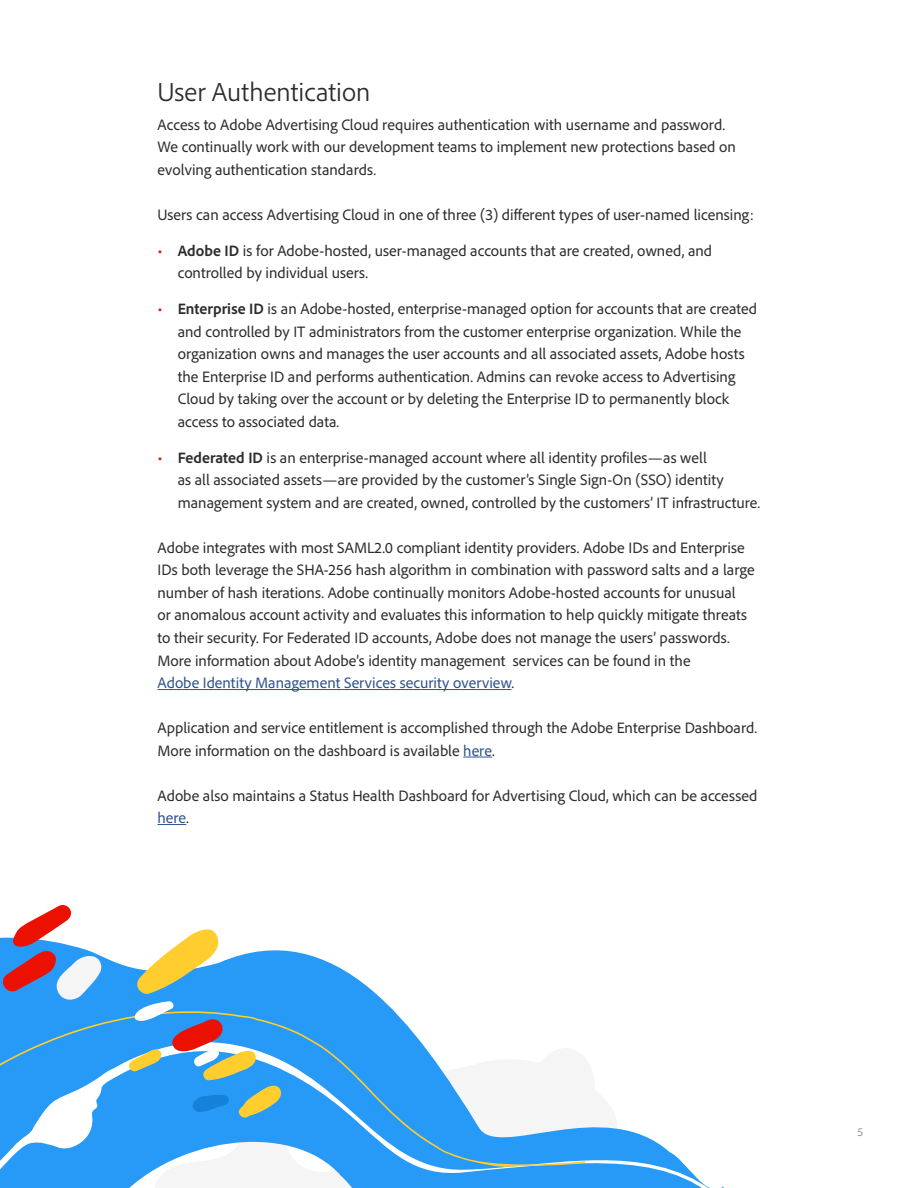
<style>
.page{position:relative;width:918px;height:1188px;background:#fff}
.page>*{position:absolute;margin:0;border:0;box-sizing:border-box;transform-origin:0 0}
.t1{font:300 27px "Adobe Clean";color:#2c2c2c}
.t2{font:15.75px/22.5px "Adobe Clean";color:#2c2c2c}
.t3{font:12px "Adobe Clean";color:#949598}
.s1{font-size:16.5px;color:#eb1000}
.s2{font-weight:700}
.s3{color:#2e538b}
</style>
<div class="page">
<hr style="left:158px;top:689px;width:354px;height:1px;background:#2e538b">
<svg style="left:463px;top:757px;width:29px;height:1px"></svg>
<svg style="left:158px;top:824px;width:28px;height:1px"></svg>
<svg style="left:0;top:950px;width:393px;height:60px;fill:#2799f6"></svg>
<svg style="left:0;top:1127px;width:724px;height:61px;fill:#2799f6"></svg>
<svg style="left:0;top:1010px;width:585px;height:160px;fill:#2799f6"></svg>
<svg style="left:136px;top:929px;width:83px;height:66px"></svg>
<svg style="left:0;top:905px;width:102px;height:95px"></svg>
<svg style="left:126px;top:1001px;width:156px;height:119px;background:#5b9fd2"></svg>
<h1 class="t1" style="left:158px;top:74px;width:214px">User Authentication</h1>
<p class="t2" style="left:158px;top:113px;width:580px">Access to Adobe Advertising Cloud requires authentication with username and password.<br>We continually work with our development teams to implement new protections based on evolving authentication standards.</p>
<p class="t2" style="left:158px;top:203px;width:598px">Users can access Advertising Cloud in one of three (3) different types of user-named licensing:</p>
<p class="t2" style="left:178px;top:239px;width:536px;text-indent:-20px"><span class="s1">•</span> <span class="s2">Adobe ID</span> is for Adobe-hosted, user-managed accounts that are created, owned, and controlled by individual users.</p>
<p class="t2" style="left:178px;top:297px;width:581px;text-indent:-20px"><span class="s1">•</span> <span class="s2">Enterprise ID</span> is an Adobe-hosted, enterprise-managed option for accounts that are created and controlled by IT administrators from the customer enterprise organization. While the organization owns and manages the user accounts and all associated assets, Adobe hosts the Enterprise ID and performs authentication. Admins can revoke access to Advertising Cloud by taking over the account or by deleting the Enterprise ID to permanently block access to associated data.</p>
<p class="t2" style="left:178px;top:446px;width:584px;text-indent:-20px"><span class="s1">•</span> <span class="s2">Federated ID</span> is an enterprise-managed account where all identity profiles—as well<br>as all associated assets—are provided by the customer’s Single Sign-On (SSO) identity management system and are created, owned, controlled by the customers’ IT infrastructure.</p>
<p class="t2" style="left:157px;top:536px;width:599px">Adobe integrates with most SAML2.0 compliant identity providers. Adobe IDs and Enterprise IDs both leverage the SHA-256 hash algorithm in combination with password salts and a large number of hash iterations. Adobe continually monitors Adobe-hosted accounts for unusual<br>or anomalous account activity and evaluates this information to help quickly mitigate threats to their security. For Federated ID accounts, Adobe does not manage the users’ passwords.<br>More information about Adobe’s identity management services can be found in the<br><span class="s3">Adobe Identity Management Services security overview</span>.</p>
<p class="t2" style="left:157px;top:716px;width:601px">Application and service entitlement is accomplished through the Adobe Enterprise Dashboard.<br>More information on the dashboard is available <span class="s3">here</span>.</p>
<p class="t2" style="left:157px;top:783px;width:601px">Adobe also maintains a Status Health Dashboard for Advertising Cloud, which can be accessed <span class="s3">here</span>.</p>
<p class="t3" style="left:858px;top:1124px;width:7px">5</p>
</div>
